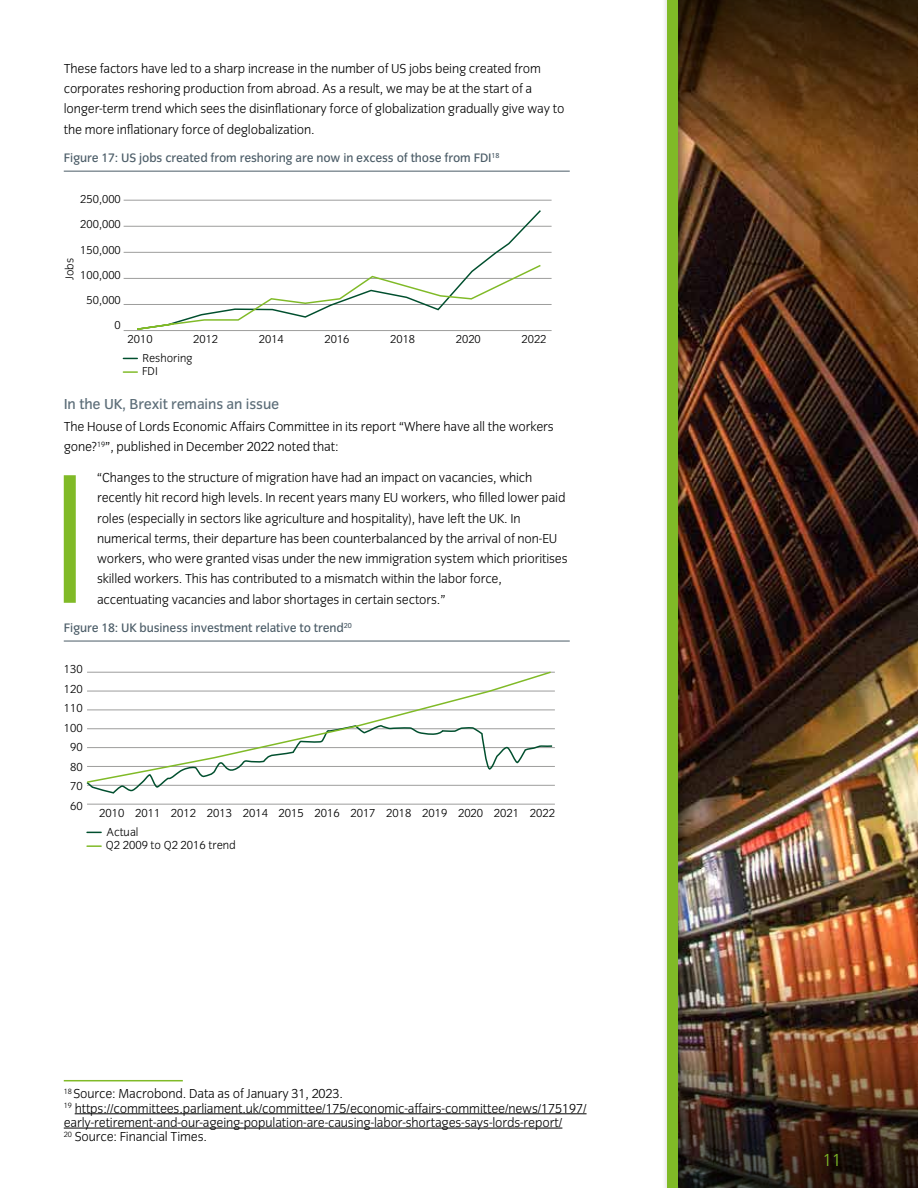
<style>
.page{position:relative;width:918px;height:1188px;background:#fff}
.page>*{position:absolute;margin:0;border:0;box-sizing:border-box;transform-origin:0 0}
.t1{font:18px "Congress Sans Light Std";color:#80ba27}
.t2{font:15px "Congress Sans Std";letter-spacing:-.01em;color:#5c6d78}
.t3{font:13.5px/20.2px "Congress Sans Light Std";letter-spacing:-.01em;color:#000}
.t4{font:12.75px "Congress Sans Std";letter-spacing:-.01em;color:#4b5c67}
.t5{font:12px/19.5px "Congress Sans Light Std";color:#000;text-align:center}
.t6{font:11.85px/25.2px "Congress Sans Light Std";color:#000;text-align:right}
</style>
<div class="page">
<img style="left:690px;top:266px;width:228px;height:555px">
<img style="left:690px;top:821px;width:228px;height:367px">
<svg style="left:690px;top:0;width:228px;height:266px;background:#5d3816"></svg>
<div style="left:662px;top:0;width:28px;height:1188px;background:#000;opacity:.45"></div>
<div style="left:668px;top:0;width:10px;height:1188px;background:#80ba27"></div>
<hr style="left:64px;top:171px;width:506px;height:1px;background:#4b5c67">
<hr style="left:64px;top:641px;width:506px;height:1px;background:#4b5c67">
<hr style="left:124px;top:330px;width:428px;height:1px;background:#9d9d9c">
<hr style="left:124px;top:278px;width:428px;height:1px;background:#9d9d9c">
<hr style="left:124px;top:304px;width:428px;height:1px;background:#9d9d9c">
<hr style="left:124px;top:252px;width:428px;height:1px;background:#9d9d9c">
<hr style="left:124px;top:226px;width:428px;height:1px;background:#9d9d9c">
<hr style="left:124px;top:200px;width:428px;height:1px;background:#9d9d9c">
<svg style="left:123px;top:358px;width:14px;height:1px"></svg>
<svg style="left:136px;top:210px;width:406px;height:53px"></svg>
<svg style="left:123px;top:371px;width:14px;height:2px"></svg>
<svg style="left:137px;top:263px;width:404px;height:67px"></svg>
<div style="left:64px;top:475px;width:12px;height:128px;background:#80ba27"></div>
<hr style="left:87px;top:804px;width:468px;height:1px;background:#9d9d9c">
<hr style="left:87px;top:785px;width:468px;height:1px;background:#9d9d9c">
<hr style="left:87px;top:766px;width:468px;height:1px;background:#9d9d9c">
<hr style="left:87px;top:728px;width:468px;height:1px;background:#9d9d9c">
<hr style="left:87px;top:747px;width:468px;height:1px;background:#9d9d9c">
<hr style="left:87px;top:710px;width:468px;height:1px;background:#9d9d9c">
<hr style="left:87px;top:691px;width:468px;height:1px;background:#9d9d9c">
<hr style="left:87px;top:672px;width:468px;height:1px;background:#9d9d9c">
<svg style="left:87px;top:832px;width:14px;height:1px"></svg>
<svg style="left:87px;top:845px;width:14px;height:2px"></svg>
<svg style="left:87px;top:728px;width:467px;height:66px"></svg>
<svg style="left:86px;top:671px;width:466px;height:113px"></svg>
<hr style="left:64px;top:1080px;width:119px;height:1px;background:#80ba27">
<hr style="left:75px;top:1113px;width:512px;height:1px;background:#000">
<hr style="left:64px;top:1128px;width:498px;height:1px;background:#000">
<p class="t3" style="left:64px;top:59px;width:502px">These factors have led to a sharp increase in the number of US jobs being created from corporates reshoring production from abroad. As a result, we may be at the start of a longer-term trend which sees the disinflationary force of globalization gradually give way to the more inflationary force of deglobalization.</p>
<p class="t4" style="left:64px;top:151px;width:437px">Figure 17: US jobs created from reshoring are now in excess of those from FDI<sup>18</sup></p>
<p class="t6" style="left:80px;top:187px;width:42px">250,000<br>200,000<br>150,000<br>100,000<br>50,000<br>0</p>
<p class="t6" style="left:128px;top:327px;width:26px">2010</p>
<p class="t6" style="left:193px;top:327px;width:26px">2012</p>
<p class="t6" style="left:259px;top:327px;width:26px">2014</p>
<p class="t6" style="left:57px;top:280px;width:23px;rotate:-90deg">Jobs</p>
<p class="t6" style="left:325px;top:327px;width:26px">2016</p>
<p class="t6" style="left:390px;top:327px;width:26px">2018</p>
<p class="t6" style="left:456px;top:327px;width:26px">2020</p>
<p class="t6" style="left:522px;top:327px;width:26px">2022</p>
<p class="t6" style="left:142px;top:351px;width:52px;line-height:13.4px;text-align:left">Reshoring<br>FDI</p>
<p class="t2" style="left:64px;top:395px;width:217px">In the UK, Brexit remains an issue</p>
<p class="t3" style="left:64px;top:417px;width:491px">The House of Lords Economic Affairs Committee in its report “Where have all the workers gone?<sup>19</sup>”, published in December 2022 noted that:</p>
<p class="t3" style="left:97px;top:468px;width:472px">“Changes to the structure of migration have had an impact on vacancies, which recently hit record high levels. In recent years many EU workers, who filled lower paid roles (especially in sectors like agriculture and hospitality), have left the UK. In numerical terms, their departure has been counterbalanced by the arrival of non-EU workers, who were granted visas under the new immigration system which prioritises skilled workers. This has contributed to a mismatch within the labor force, accentuating vacancies and labor shortages in certain sectors.”</p>
<p class="t4" style="left:64px;top:621px;width:289px">Figure 18: UK business investment relative to trend<sup>20</sup></p>
<p class="t5" style="left:64px;top:660px;width:20px">130<br>120<br>110<br>100<br>90<br>80<br>70<br>60</p>
<p class="t5" style="left:106px;top:804px;width:450px;line-height:18.8px;text-align:left;text-indent:-7px">2010 2011 2012 2013 2014 2015 2016 2017 2018 2019 2020 2021 2022<br>Actual</p>
<p class="t5" style="left:106px;top:836px;width:131px">Q2 2009 to Q2 2016 trend</p>
<p class="t3" style="left:64px;top:1087px;width:524px;line-height:14.2px"><sup>18</sup> Source: Macrobond. Data as of January 31, 2023.<br><sup>19</sup> https://committees.parliament.uk/committee/175/economic-affairs-committee/news/175197/ early-retirement-and-our-ageing-population-are-causing-labor-shortages-says-lords-report/<br><sup>20</sup> Source: Financial Times.</p>
<h1 class="t1" style="left:823px;top:1150px;width:20px">11</h1>
</div>
